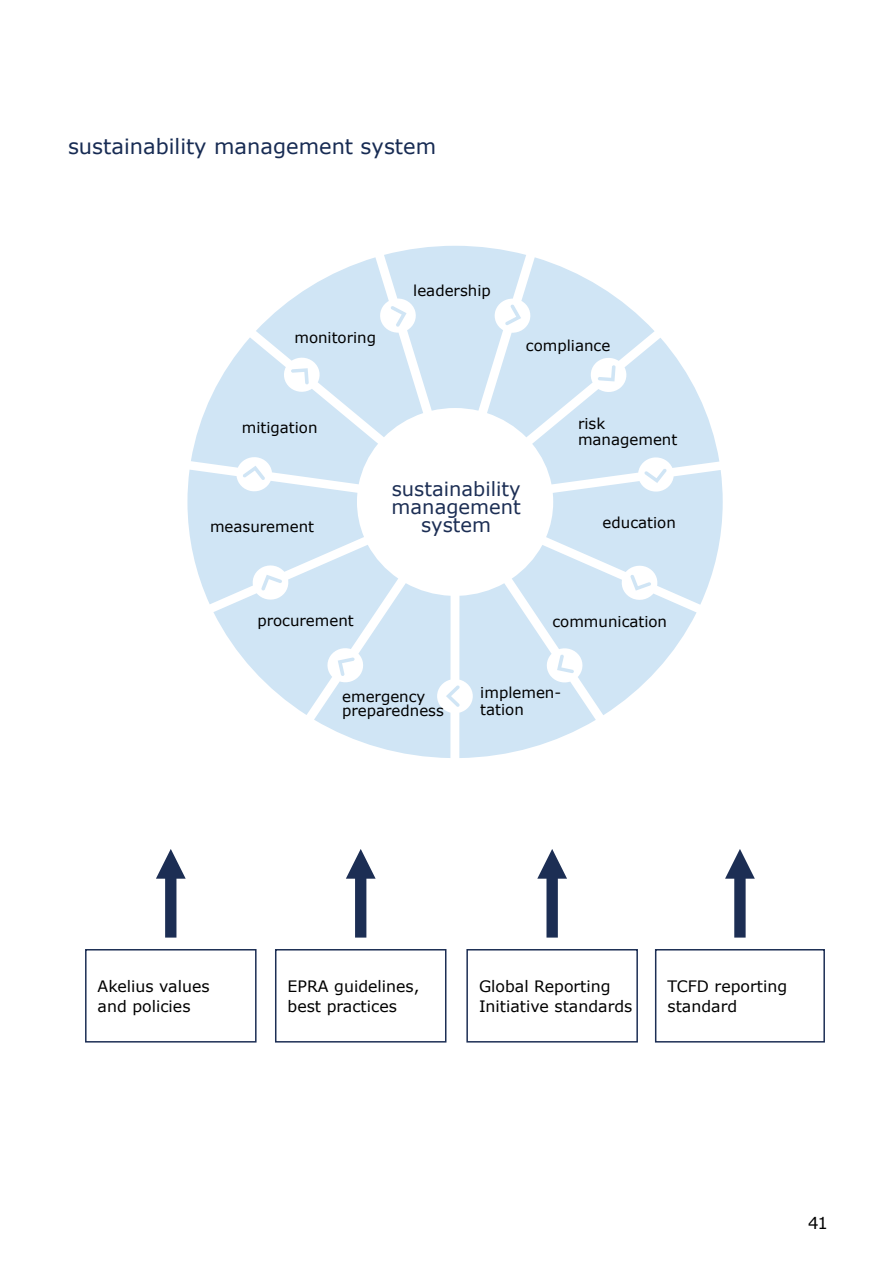
<style>
.page{position:relative;width:893px;height:1263px;background:#fff}
.page>*{position:absolute;margin:0;border:0;box-sizing:border-box;transform-origin:0 0}
.t1{font:21px "Verdana";color:#172b53}
.t2{font:19.5px/18px "Verdana";color:#1c2e54;text-align:center}
.t3{font:16.5px "Verdana";color:#000}
.t4{font:15.75px/19.5px "Verdana";color:#000}
.t5{font:15px/16.6px "Verdana";color:#000}
</style>
<div class="page">
<div style="left:85px;top:949px;width:172px;height:93px;border:2px solid #1c2e54"></div>
<div style="left:275px;top:949px;width:171px;height:93px;border:2px solid #1c2e54"></div>
<div style="left:466px;top:949px;width:172px;height:93px;border:2px solid #1c2e54"></div>
<div style="left:655px;top:949px;width:170px;height:93px;border:2px solid #1c2e54"></div>
<svg style="left:187px;top:246px;width:536px;height:512px"></svg>
<svg style="left:156px;top:849px;width:30px;height:88px"></svg>
<svg style="left:346px;top:849px;width:30px;height:88px"></svg>
<svg style="left:537px;top:849px;width:30px;height:88px"></svg>
<svg style="left:725px;top:849px;width:30px;height:88px"></svg>
<h1 class="t1" style="left:68px;top:132px;width:370px">sustainability management system</h1>
<p class="t5" style="left:294px;top:329px;width:83px">monitoring</p>
<p class="t5" style="left:413px;top:282px;width:79px">leadership</p>
<p class="t5" style="left:526px;top:337px;width:86px">compliance</p>
<p class="t5" style="left:242px;top:419px;width:77px">mitigation</p>
<p class="t5" style="left:210px;top:518px;width:106px">measurement</p>
<h2 class="t2" style="left:392px;top:480px;width:131px">sustainability management system</h2>
<p class="t5" style="left:578px;top:415px;width:101px">risk management</p>
<p class="t5" style="left:603px;top:514px;width:75px">education</p>
<p class="t5" style="left:257px;top:612px;width:98px">procurement</p>
<p class="t5" style="left:552px;top:613px;width:116px">communication</p>
<p class="t5" style="left:342px;top:689px;width:103px;line-height:14.2px">emergency preparedness</p>
<p class="t5" style="left:480px;top:684px;width:82px">implemen&shy;tation</p>
<p class="t4" style="left:98px;top:976px;width:114px">Akelius values and policies</p>
<p class="t4" style="left:288px;top:976px;width:133px">EPRA guidelines, best practices</p>
<p class="t4" style="left:479px;top:976px;width:155px">Global Reporting<br>Initiative standards</p>
<p class="t4" style="left:667px;top:976px;width:121px">TCFD reporting standard</p>
<p class="t3" style="left:808px;top:1212px;width:21px">41</p>
</div>
